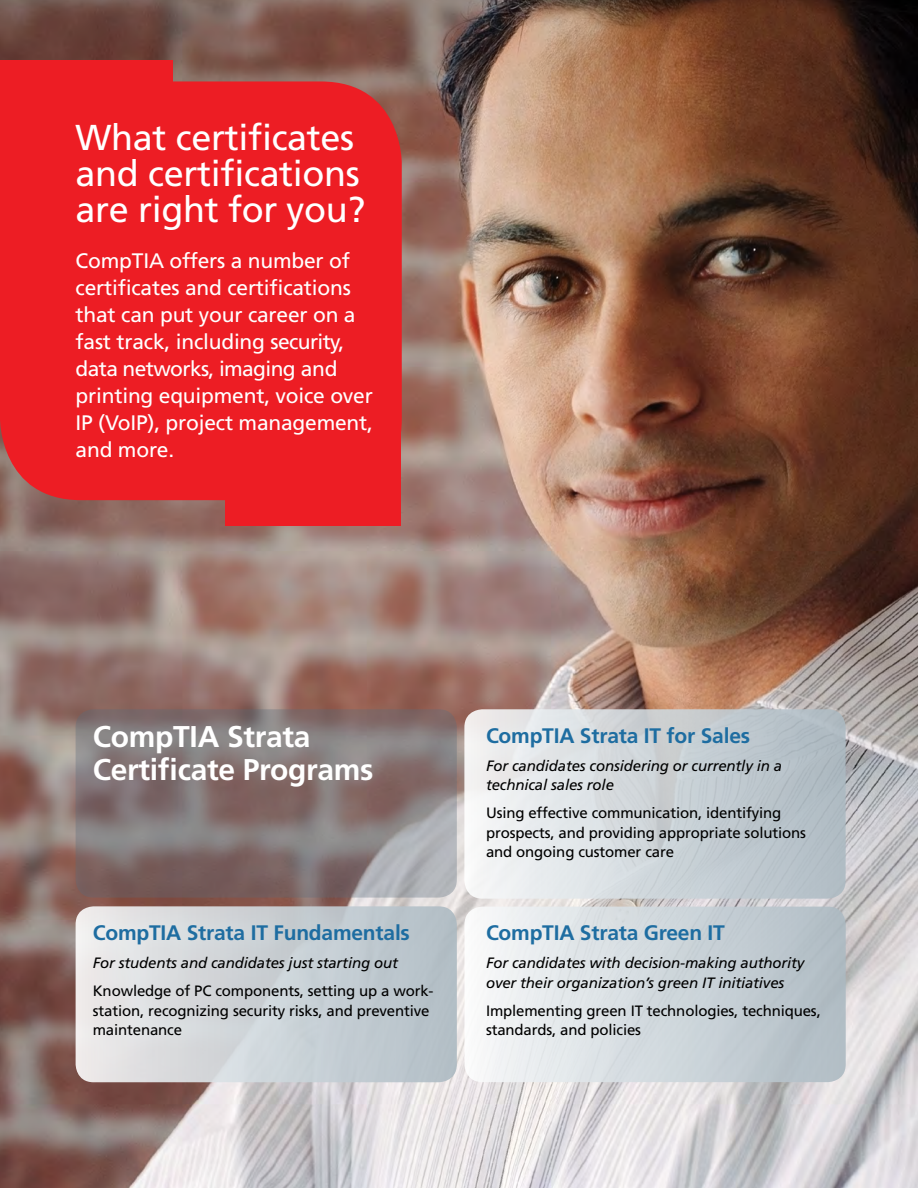
<style>
.page{position:relative;width:918px;height:1188px;background:#fff}
.page>*{position:absolute;margin:0;border:0;box-sizing:border-box;transform-origin:0 0}
.t1{font:36px/36px "Frutiger";letter-spacing:-.01em;color:#fff}
.t2{font:700 30px/33px "Frutiger";letter-spacing:-.01em;color:#fff}
.t3{font:21px/27px "Frutiger";letter-spacing:-.01em;color:#fff}
.t4{font:700 21px "Frutiger";letter-spacing:-.01em;color:#1e6da1}
.t5{font:15px/19.5px "Frutiger";letter-spacing:-.01em;color:#000}
.t6{font:italic 15px/19.5px "Frutiger";letter-spacing:-.01em;color:#000}
</style>
<div class="page">
<img style="left:0;top:0;width:918px;height:1188px">
<svg style="left:76px;top:709px;width:381px;height:189px"></svg>
<div style="left:0;top:81px;width:402px;height:419px;background:#ed1d24;border-radius:81px"></div>
<div style="left:0;top:61px;width:173px;height:352px;background:#ed1d24"></div>
<div style="left:225px;top:368px;width:176px;height:158px;background:#ed1d24"></div>
<div style="left:464px;top:709px;width:382px;height:190px;background:linear-gradient(to right,#f5f5f5,#aab7bf);border-radius:18px"></div>
<div style="left:76px;top:906px;width:381px;height:176px;background:linear-gradient(to right,#eae8e9,#b1bec7);border-radius:18px"></div>
<div style="left:464px;top:907px;width:382px;height:175px;background:linear-gradient(to right,#f8f9fa,#adbac2);border-radius:18px"></div>
<h1 class="t1" style="left:76px;top:119px;width:291px">What certificates and certifications are right for you?</h1>
<h3 class="t3" style="left:76px;top:247px;width:299px">CompTIA offers a number of certificates and certifications that can put your career on a fast track, including security, data networks, imaging and printing equipment, voice over<br>IP (VoIP), project management, and more.</h3>
<h2 class="t2" style="left:93px;top:719px;width:282px">CompTIA Strata<br>Certificate Programs</h2>
<h3 class="t4" style="left:93px;top:920px;width:319px">CompTIA Strata IT Fundamentals</h3>
<p class="t6" style="left:93px;top:953px;width:307px">For students and candidates just starting out</p>
<p class="t5" style="left:93px;top:981px;width:342px">Knowledge of PC components, setting up a work&shy;station, recognizing security risks, and preventive maintenance</p>
<h3 class="t4" style="left:486px;top:723px;width:266px">CompTIA Strata IT for Sales</h3>
<p class="t6" style="left:486px;top:756px;width:298px">For candidates considering or currently in a technical sales role</p>
<p class="t5" style="left:486px;top:803px;width:321px">Using effective communication, identifying prospects, and providing appropriate solutions and ongoing customer care</p>
<h3 class="t4" style="left:486px;top:920px;width:240px">CompTIA Strata Green IT</h3>
<p class="t6" style="left:486px;top:953px;width:320px">For candidates with decision-making authority over their organization’s green IT initiatives</p>
<p class="t5" style="left:486px;top:1001px;width:336px">Implementing green IT technologies, techniques, standards, and policies</p>
</div>
